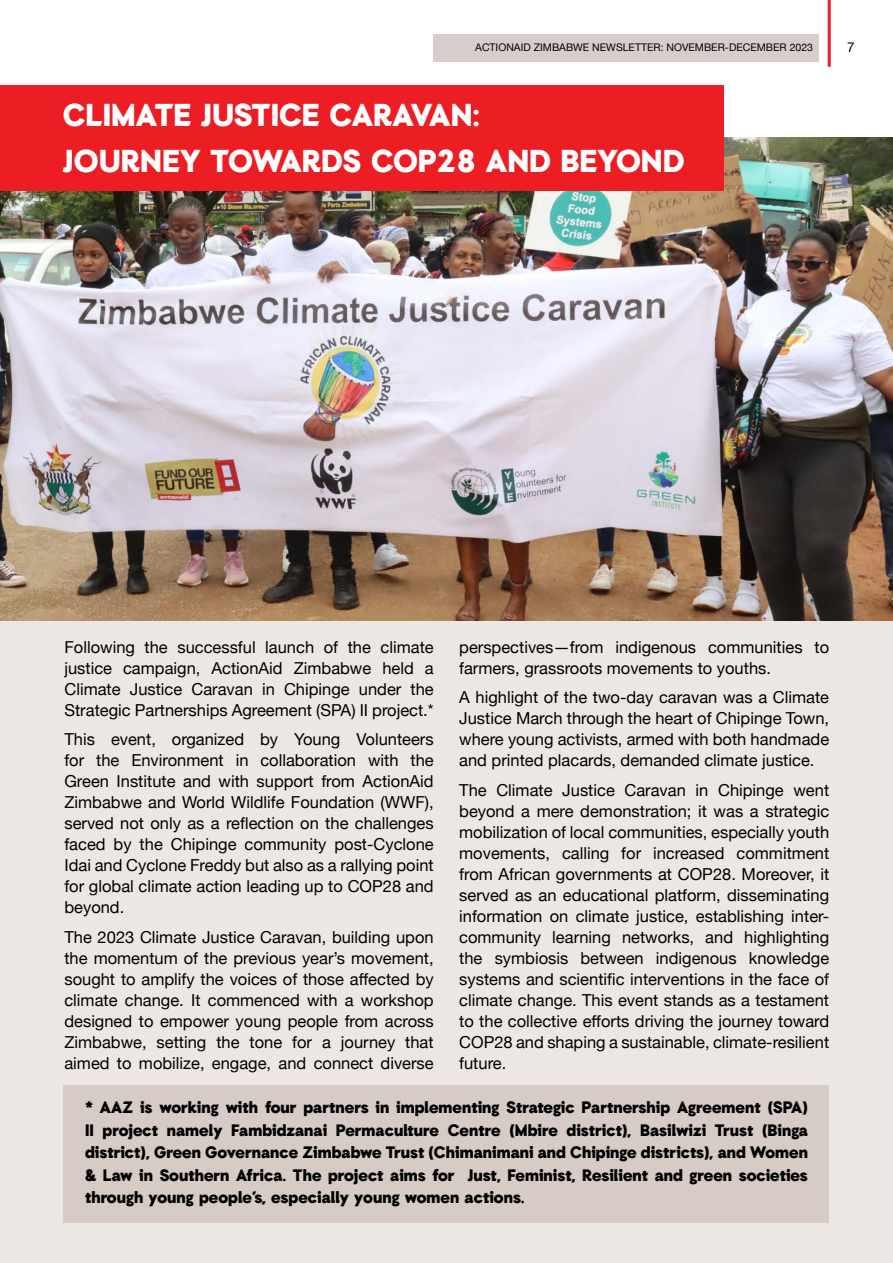
<style>
.page{position:relative;width:893px;height:1263px;background:#fff}
.page>*{position:absolute;margin:0;border:0;box-sizing:border-box;transform-origin:0 0}
.t1{font:900 31.5px/46px "Auxilia";color:#fff}
.t2{font:16.5px/21px "Helvetica Neue";color:#000;text-align:justify}
.t3{font:900 16.5px/22.5px "Auxilia";color:#000;text-align:justify}
.t4{font:13.5px "Helvetica Neue";color:#000}
.t5{font:10.5px "Helvetica Neue";color:#000}
</style>
<div class="page">
<div style="left:434px;top:34px;width:385px;height:28px;background:#d8cec9"></div>
<hr style="left:828px;top:0;width:3px;height:67px;background:#ed1d24">
<img style="left:0;top:138px;width:893px;height:484px">
<div style="left:0;top:622px;width:893px;height:641px;background:#ede7e3"></div>
<div style="left:0;top:85px;width:723px;height:106px;background:#ed1d24"></div>
<div style="left:63px;top:1084px;width:765px;height:138px;background:#d3c7c1"></div>
<p class="t5" style="left:475px;top:40px;width:339px">ACTIONAID ZIMBABWE NEWSLETTER: NOVEMBER-DECEMBER 2023</p>
<p class="t4" style="left:847px;top:38px;width:9px">7</p>
<h1 class="t1" style="left:63px;top:91px;width:623px">CLIMATE JUSTICE CARAVAN:<br>JOURNEY TOWARDS COP28 AND BEYOND</h1>
<p class="t2" style="left:64px;top:637px;width:371px">Following the successful launch of the climate justice campaign, ActionAid Zimbabwe held a Climate Justice Caravan in Chipinge under the Strategic Partnerships Agreement (SPA) II project.*</p>
<p class="t2" style="left:64px;top:730px;width:371px">This event, organized by Young Volunteers for the Environment in collaboration with the Green Institute and with support from ActionAid Zimbabwe and World Wildlife Foundation (WWF), served not only as a reflection on the challenges faced by the Chipinge community post-Cyclone Idai and Cyclone Freddy but also as a rallying point for global climate action leading up to COP28 and beyond.</p>
<p class="t2" style="left:64px;top:927px;width:371px">The 2023 Climate Justice Caravan, building upon the momentum of the previous year’s movement, sought to amplify the voices of those affected by climate change. It commenced with a workshop designed to empower young people from across Zimbabwe, setting the tone for a journey that aimed to mobilize, engage, and connect diverse</p>
<p class="t2" style="left:459px;top:637px;width:371px">perspectives—from indigenous communities to farmers, grassroots movements to youths.</p>
<p class="t2" style="left:459px;top:688px;width:371px">A highlight of the two-day caravan was a Climate Justice March through the heart of Chipinge Town, where young activists, armed with both handmade and printed placards, demanded climate justice.</p>
<p class="t2" style="left:459px;top:780px;width:371px">The Climate Justice Caravan in Chipinge went beyond a mere demonstration; it was a strategic mobilization of local communities, especially youth movements, calling for increased commitment from African governments at COP28. Moreover, it served as an educational platform, disseminating information on climate justice, establishing inter&shy;community learning networks, and highlighting the symbiosis between indigenous knowledge systems and scientific interventions in the face of climate change. This event stands as a testament to the collective efforts driving the journey toward COP28 and shaping a sustainable, climate-resilient future.</p>
<p class="t3" style="left:85px;top:1095px;width:724px">* AAZ is working with four partners in implementing Strategic Partnership Agreement (SPA)<br>II project namely Fambidzanai Permaculture Centre (Mbire district), Basilwizi Trust (Binga district), Green Governance Zimbabwe Trust (Chimanimani and Chipinge districts), and Women &amp; Law in Southern Africa. The project aims for Just, Feminist, Resilient and green societies through young people’s, especially young women actions.</p>
</div>
